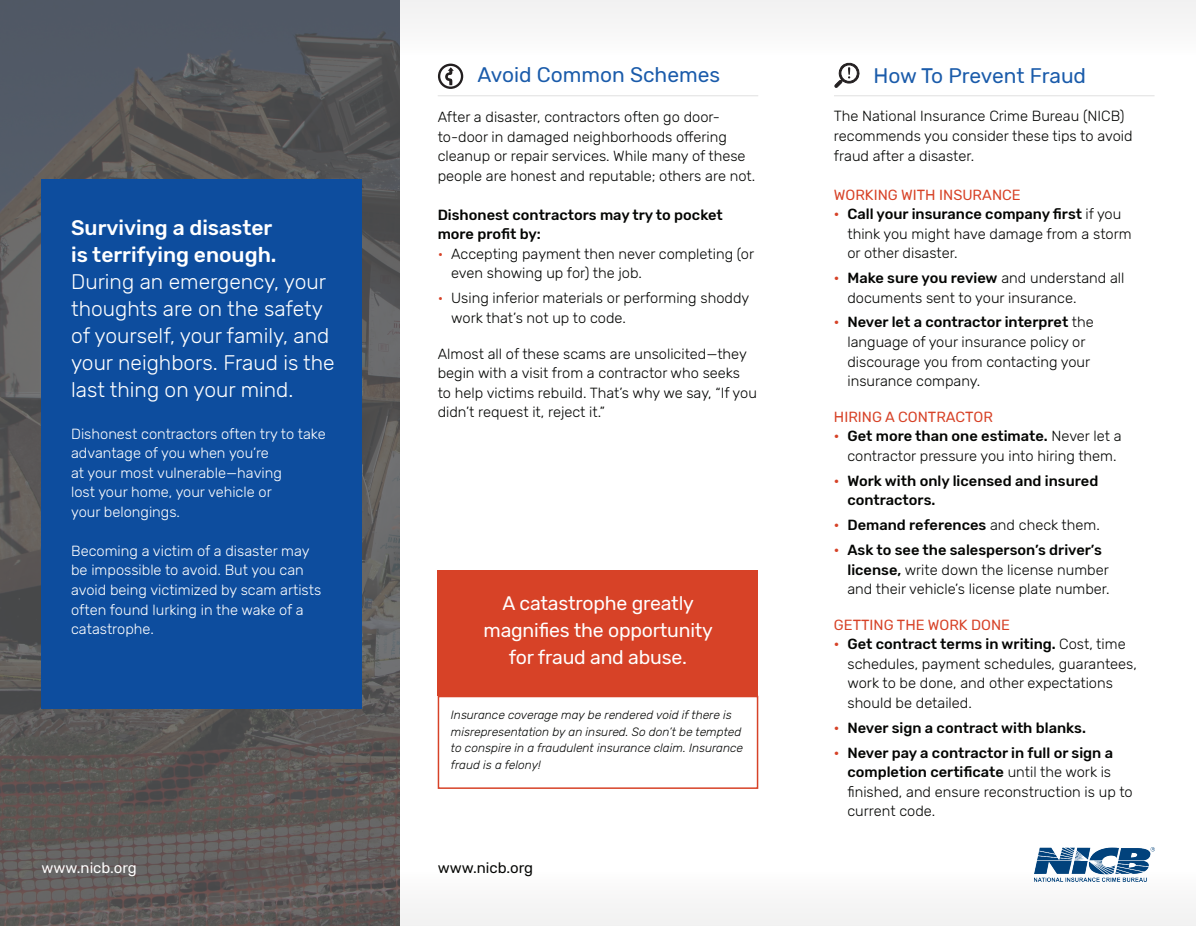
<style>
.page{position:relative;width:1196px;height:926px;background:#fff}
.page>*{position:absolute;margin:0;border:0;box-sizing:border-box;transform-origin:0 0}
.Body_Header_-_White{font:300 21px/27px "Rubik";color:#fff}
.Body_Header{font:21px "Rubik";color:#1a5baa}
.Body_Copy_-_White_Te{font:19.5px/27px "Rubik";letter-spacing:-.01em;color:#fff;text-align:center}
.Body_Copy{font:15px "Rubik";color:#040503}
.Body_Copy-2{font:15px "Rubik";color:#fff}
.Body_Copy-3{font:300 14.7px/19.5px "Rubik";color:#040503}
.Body_Copy_-_White_Te-2{font:300 14.7px/19.5px "Rubik";color:#fff}
.Body_Copy-4{font:500 14.7px/19.5px "Rubik";color:#040503}
.Section_Header_All_C{font:14.7px "Rubik";color:#d74227}
.Legal_Copy{font:italic 300 12px/16.5px "Rubik";color:#040503}
.s1{font-weight:500}
.s2{color:#d64227}
.s3{font-weight:500;color:#d64227}
.s4{font-weight:300}
</style>
<div class="page">
<svg style="left:834px;top:62px;width:26px;height:26px"></svg>
<hr style="left:833px;top:95px;width:321px;height:1px;background:#040503">
<img style="left:1034px;top:847px;width:119px;height:33px">
<svg style="left:445px;top:67px;width:9px;height:18px"></svg>
<div style="left:438px;top:64px;width:25px;height:25px;border:2px solid #231f20;border-radius:50%"></div>
<div style="left:437px;top:570px;width:321px;height:125px;background:#d74227"></div>
<div style="left:437px;top:695px;width:321px;height:93px;border:2px solid #d74227"></div>
<hr style="left:437px;top:95px;width:321px;height:1px;background:#040503">
<img style="left:0;top:0;width:400px;height:925px">
<div style="left:41px;top:179px;width:321px;height:529px;background:#0d4d9e"></div>
<svg style="left:0;top:0;width:5px;height:5px"></svg>
<svg style="left:0;top:921px;width:5px;height:5px"></svg>
<svg style="left:1191px;top:0;width:5px;height:5px"></svg>
<svg style="left:1191px;top:921px;width:5px;height:5px"></svg>
<p class="Body_Header_-_White" style="left:71px;top:214px;width:265px"><span class="s1">Surviving a disaster<br>is terrifying enough.<br></span>During an emergency, your thoughts are on the safety of yourself, your family, and your neighbors. Fraud is the last thing on your mind.</p>
<p class="Body_Copy_-_White_Te-2" style="left:71px;top:424px;width:256px">Dishonest contractors often try to take advantage of you when you’re<br>at your most vulnerable—having<br>lost your home, your vehicle or<br>your belongings.</p>
<p class="Body_Copy_-_White_Te-2" style="left:71px;top:541px;width:251px">Becoming a victim of a disaster may be impossible to avoid. But you can avoid being victimized by scam artists often found lurking in the wake of a catastrophe.</p>
<p class="Body_Copy-2" style="left:41px;top:859px;width:97px">www.nicb.org</p>
<p class="Body_Header" style="left:477px;top:63px;width:244px">Avoid Common Schemes</p>
<p class="Body_Copy-3" style="left:437px;top:108px;width:319px">After a disaster, contractors often go door&shy;to-door in damaged neighborhoods offering cleanup or repair services. While many of these people are honest and reputable; others are not.</p>
<p class="Body_Copy-4" style="left:437px;top:205px;width:286px">Dishonest contractors may try to pocket more profit by:</p>
<p class="Body_Copy-3" style="left:451px;top:244px;width:304px;text-indent:-14px"><span class="s2">•</span> Accepting payment then never completing (or even showing up for) the job.</p>
<p class="Body_Copy-3" style="left:451px;top:289px;width:299px;text-indent:-14px"><span class="s2">•</span> Using inferior materials or performing shoddy work that’s not up to code.</p>
<p class="Body_Copy-3" style="left:437px;top:344px;width:321px">Almost all of these scams are unsolicited—they begin with a visit from a contractor who seeks to help victims rebuild. That’s why we say, “If you didn’t request it, reject it.”</p>
<p class="Body_Copy_-_White_Te" style="left:483px;top:590px;width:231px">A catastrophe greatly magnifies the opportunity for fraud and abuse.</p>
<p class="Legal_Copy" style="left:451px;top:707px;width:293px">Insurance coverage may be rendered void if there is misrepresentation by an insured. So don’t be tempted to conspire in a fraudulent insurance claim. Insurance fraud is a felony!</p>
<p class="Body_Copy" style="left:437px;top:859px;width:97px">www.nicb.org</p>
<p class="Body_Header" style="left:873px;top:63px;width:214px">How To Prevent Fraud</p>
<p class="Body_Copy-3" style="left:833px;top:107px;width:300px">The National Insurance Crime Bureau (NICB) recommends you consider these tips to avoid fraud after a disaster.</p>
<p class="Section_Header_All_C" style="left:833px;top:186px;width:188px">WORKING WITH INSURANCE</p>
<p class="Body_Copy-3" style="left:847px;top:204px;width:286px;text-indent:-14px"><span class="s3">•</span> <span class="s1">Call your insurance company first</span> if you think you might have damage from a storm or other disaster.</p>
<p class="Body_Copy-3" style="left:847px;top:268px;width:278px;text-indent:-14px"><span class="s3">•</span> <span class="s1">Make sure you review</span> and understand all documents sent to your insurance.</p>
<p class="Body_Copy-3" style="left:847px;top:313px;width:248px;text-indent:-14px"><span class="s3">•</span> <span class="s1">Never let a contractor interpret</span> the language of your insurance policy or discourage you from contacting your insurance company.</p>
<p class="Section_Header_All_C" style="left:833px;top:408px;width:160px">HIRING A CONTRACTOR</p>
<p class="Body_Copy-3" style="left:833px;top:426px;width:289px;text-align:center"><span class="s3">•</span> <span class="s1">Get more than one estimate.</span> Never let a contractor pressure you into hiring them.</p>
<p class="Body_Copy-4" style="left:847px;top:471px;width:252px;text-indent:-14px"><span class="s2">•</span> Work with only licensed and insured contractors.</p>
<p class="Body_Copy-4" style="left:833px;top:515px;width:267px"><span class="s2">•</span> Demand references <span class="s4">and check them.</span></p>
<p class="Body_Copy-3" style="left:847px;top:540px;width:264px;text-indent:-14px"><span class="s3">•</span> <span class="s1">Ask to see the salesperson’s driver’s license,</span> write down the license number and their vehicle’s license plate number.</p>
<p class="Section_Header_All_C" style="left:833px;top:616px;width:178px">GETTING THE WORK DONE</p>
<p class="Body_Copy-3" style="left:847px;top:634px;width:291px;text-indent:-14px"><span class="s3">•</span> <span class="s1">Get contract terms in writing.</span> Cost, time schedules, payment schedules, guarantees, work to be done, and other expectations should be detailed.</p>
<p class="Body_Copy-4" style="left:833px;top:718px;width:253px"><span class="s2">•</span> Never sign a contract with blanks.</p>
<p class="Body_Copy-3" style="left:847px;top:743px;width:287px;text-indent:-14px"><span class="s3">•</span> <span class="s1">Never pay a contractor in full or sign a completion certificate</span> until the work is finished, and ensure reconstruction is up to current code.</p>
</div>
